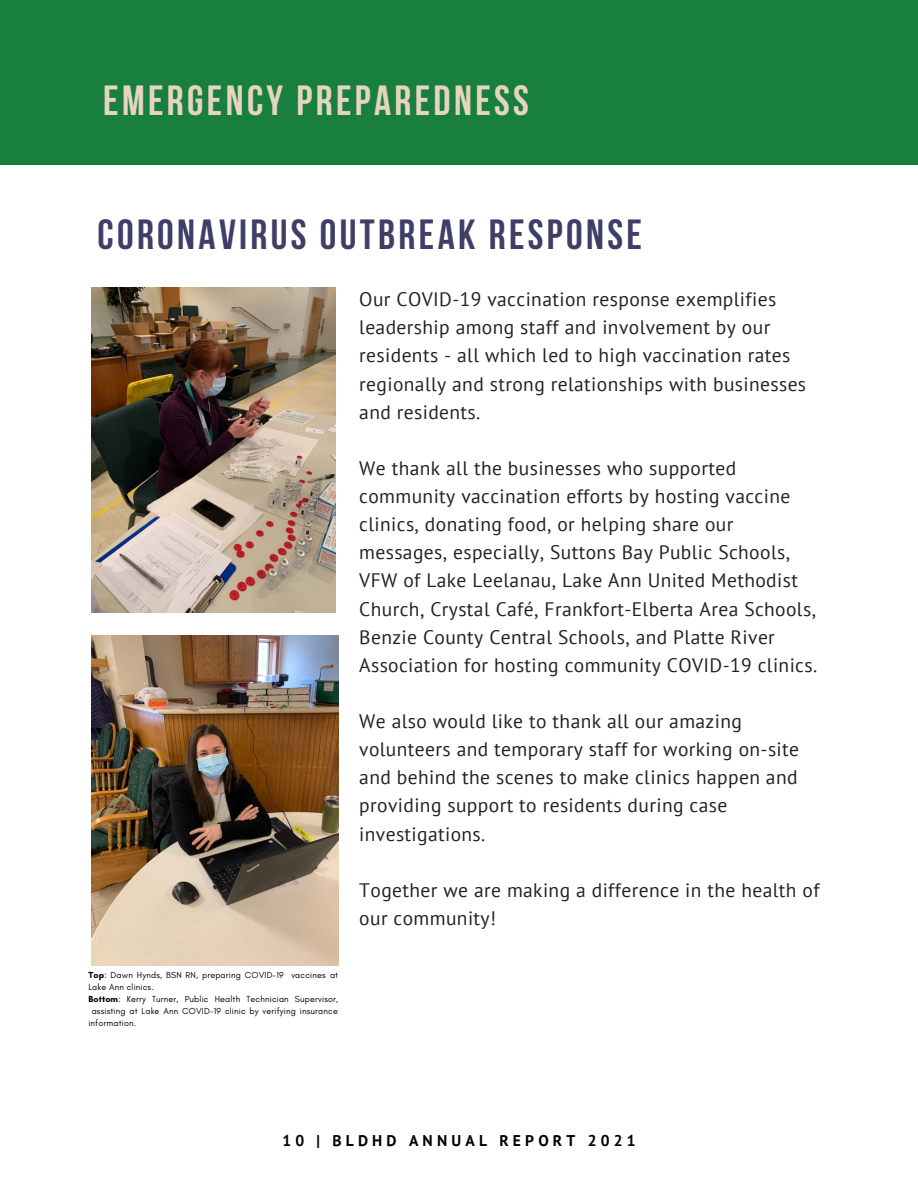
<style>
.page{position:relative;width:918px;height:1188px;background:#fff}
.page>*{position:absolute;margin:0;border:0;box-sizing:border-box;transform-origin:0 0}
.t1{font:700 42px "Bebas Neue";letter-spacing:.08em;color:#3f3e67}
.t2{font:700 42px "Bebas Neue";letter-spacing:.08em;color:#e7d4c0}
.t3{font:19.5px/28.2px "PT Sans";letter-spacing:.02em;color:#222}
.t4{font:700 15.6px "PT Sans";letter-spacing:.27em;color:#000}
.t5{font:8.85px "Glacial Indifference";letter-spacing:.02em;color:#000}
.s1{font-weight:700}
</style>
<div class="page">
<div style="left:0;top:0;width:918px;height:165px;background:#187f3e"></div>
<img style="left:92px;top:636px;width:246px;height:329px">
<img style="left:92px;top:288px;width:244px;height:325px">
<h1 class="t2" style="left:103px;top:84px;width:427px">EMERGENCY PREPAREDNESS</h1>
<h1 class="t1" style="left:98px;top:217px;width:546px">CORONAVIRUS OUTBREAK RESPONSE</h1>
<p class="t3" style="left:359px;top:285px;width:448px">Our COVID-19 vaccination response exemplifies leadership among staff and involvement by our residents - all which led to high vaccination rates regionally and strong relationships with businesses and residents.</p>
<p class="t5" style="left:88px;top:970px;width:251px"><span class="s1">Top</span>: Dawn Hynds, BSN RN, preparing COVID-19 vaccines at</p>
<p class="t5" style="left:88px;top:982px;width:67px">Lake Ann clinics.</p>
<p class="t5" style="left:88px;top:994px;width:251px"><span class="s1">Bottom</span>: Kerry Turner, Public Health Technician Supervisor,</p>
<p class="t5" style="left:92px;top:1006px;width:248px">assisting at Lake Ann COVID-19 clinic by verifying insurance</p>
<p class="t5" style="left:88px;top:1017px;width:49px">information.</p>
<p class="t3" style="left:359px;top:454px;width:459px">We thank all the businesses who supported community vaccination efforts by hosting vaccine clinics, donating food, or helping share our messages, especially, Suttons Bay Public Schools, VFW of Lake Leelanau, Lake Ann United Methodist Church, Crystal Café, Frankfort-Elberta Area Schools, Benzie County Central Schools, and Platte River Association for hosting community COVID-19 clinics.</p>
<p class="t3" style="left:359px;top:707px;width:441px">We also would like to thank all our amazing volunteers and temporary staff for working on-site and behind the scenes to make clinics happen and providing support to residents during case investigations.</p>
<p class="t3" style="left:359px;top:875px;width:462px">Together we are making a difference in the health of our community!</p>
<p class="t4" style="left:282px;top:1130px;width:355px">10 | BLDHD ANNUAL REPORT 2021</p>
</div>
